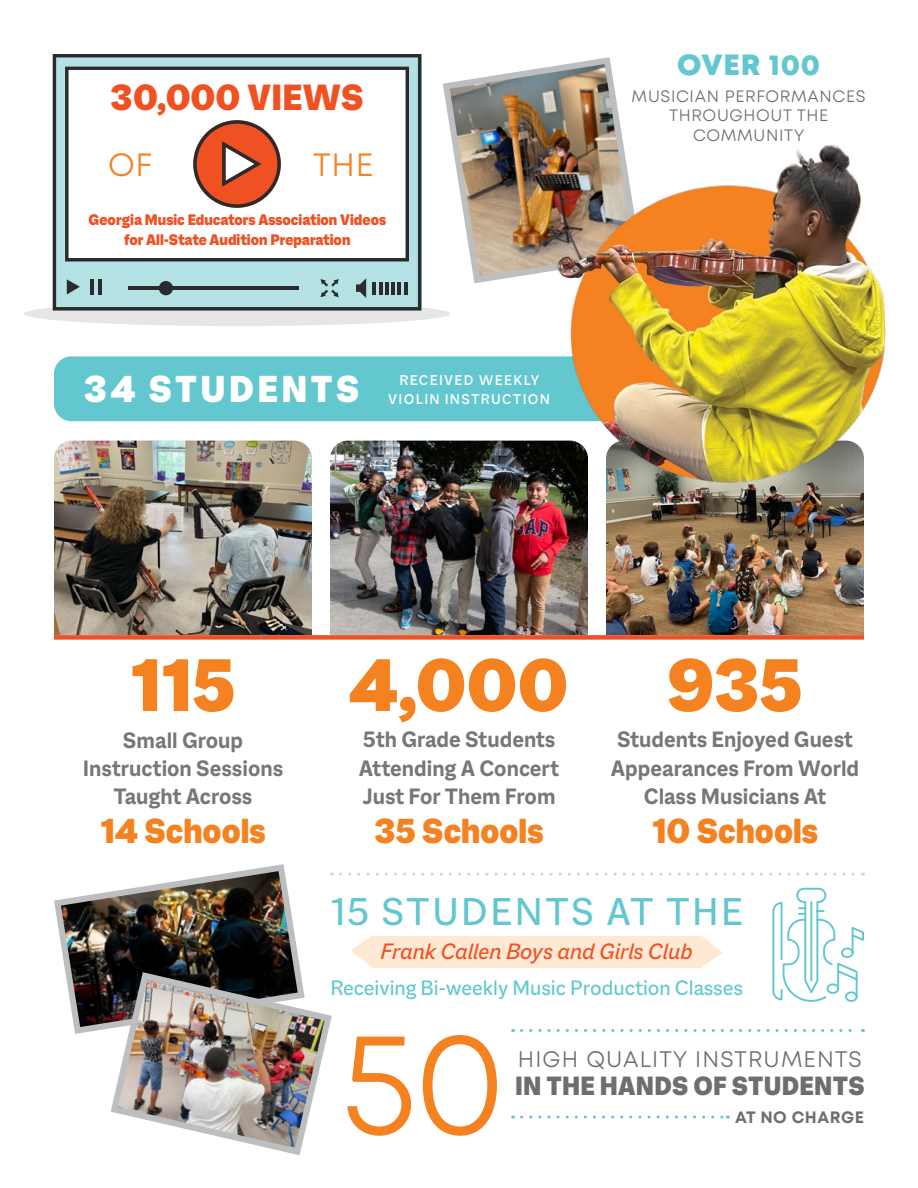
<style>
.page{position:relative;width:918px;height:1188px;background:#fff}
.page>*{position:absolute;margin:0;border:0;box-sizing:border-box;transform-origin:0 0}
.t1{font:146.4px "Mont";color:#f58220}
.t2{font:900 80.25px "Macklin Sans";color:#f58220}
.t3{font:41.7px "Macklin Sans";letter-spacing:.06em;color:#62c7ce}
.t4{font:900 40.5px "Macklin Sans";letter-spacing:.085em;color:#fff}
.t5{font:900 39.3px "Macklin Sans";letter-spacing:.01em;color:#f05123}
.t6{font:900 37.5px "Macklin Sans";color:#f58220}
.t7{font:32.25px "Mont";color:#f58220}
.t8{font:800 29.25px "Mont";letter-spacing:.03em;color:#62c7ce}
.t9{font:900 28.5px "Macklin Sans";letter-spacing:.01em;color:#6d6e70}
.t10{font:700 24px/28.5px "Macklin Sans";color:#76777a;text-align:center}
.t11{font:italic 24px "Macklin Sans";color:#f05123}
.t12{font:22.5px "Macklin Sans";color:#62c7ce}
.t13{font:22.5px "Mont";letter-spacing:.05em;color:#6d6e71}
.t14{font:900 16.5px/19.8px "Macklin Sans";color:#f05123;text-align:center}
.t15{font:16.5px/19.8px "Mont";letter-spacing:.04em;color:#6d6e71;text-align:center}
.t16{font:700 16.5px "Mont";letter-spacing:.03em;color:#6d6e71}
.t17{font:500 15.3px/18.3px "Macklin Sans";letter-spacing:.085em;color:#fff;text-align:center}
</style>
<div class="page">
<img style="left:54px;top:441px;width:258px;height:194px">
<img style="left:330px;top:441px;width:258px;height:194px">
<img style="left:606px;top:604px;width:258px;height:31px">
<div style="left:24px;top:301px;width:426px;height:25px;background:#e6e6e6;border-radius:50%"></div>
<svg style="left:53px;top:54px;width:368px;height:257px;background:#9bc1c4"></svg>
<svg style="left:65px;top:66px;width:344px;height:195px"></svg>
<svg style="left:193px;top:120px;width:88px;height:88px"></svg>
<svg style="left:373px;top:282px;width:9px;height:12px"></svg>
<hr style="left:385px;top:282px;width:4px;height:12px;background:#2b2b2b">
<hr style="left:391px;top:282px;width:4px;height:12px;background:#2b2b2b">
<svg style="left:398px;top:282px;width:9px;height:12px"></svg>
<svg style="left:67px;top:279px;width:13px;height:15px"></svg>
<hr style="left:90px;top:279px;width:4px;height:16px;background:#2b2b2b">
<hr style="left:98px;top:279px;width:3px;height:16px;background:#2b2b2b">
<hr style="left:128px;top:286px;width:170px;height:4px;background:#2b2b2b">
<div style="left:159px;top:281px;width:14px;height:14px;background:#2b2b2b;border-radius:50%"></div>
<svg style="left:356px;top:278px;width:10px;height:20px"></svg>
<svg style="left:321px;top:279px;width:18px;height:18px"></svg>
<div style="left:54px;top:635px;width:810px;height:5px;background:#f05123"></div>
<div style="left:54px;top:356px;width:595px;height:65px;background:#62c7ce;border-radius:17px"></div>
<img style="left:443px;top:57px;width:175px;height:227px">
<svg style="left:57px;top:868px;width:808px;height:287px"></svg>
<img style="left:542px;top:107px;width:344px;height:497px">
<h3 class="t5" style="left:111px;top:75px;width:254px">30,000 VIEWS</h3>
<h3 class="t7" style="left:108px;top:144px;width:46px">OF</h3>
<h3 class="t7" style="left:313px;top:144px;width:62px">THE</h3>
<p class="t14" style="left:89px;top:210px;width:299px">Georgia Music Educators Association Videos for All-State Audition Preparation</p>
<h3 class="t4" style="left:84px;top:366px;width:276px">34 STUDENTS</h3>
<p class="t17" style="left:388px;top:371px;width:163px">RECEIVED WEEKLY<br>VIOLIN INSTRUCTION</p>
<p class="t8" style="left:677px;top:46px;width:145px">OVER 100</p>
<p class="t15" style="left:632px;top:86px;width:235px">MUSICIAN PERFORMANCES<br>THROUGHOUT THE<br>COMMUNITY</p>
<h2 class="t2" style="left:130px;top:639px;width:107px">115</h2>
<h2 class="t2" style="left:667px;top:639px;width:137px">935</h2>
<h2 class="t2" style="left:348px;top:639px;width:222px">4,000</h2>
<p class="t10" style="left:83px;top:725px;width:202px">Small Group<br>Instruction Sessions<br>Taught Across</p>
<p class="t10" style="left:611px;top:725px;width:250px">Students Enjoyed Guest<br>Appearances From World<br>Class Musicians At</p>
<p class="t10" style="left:359px;top:725px;width:202px;text-align:left">5th Grade Students<br>Attending A Concert<br>Just For Them From</p>
<h3 class="t6" style="left:100px;top:810px;width:167px">14 Schools</h3>
<h3 class="t6" style="left:375px;top:810px;width:170px">35 Schools</h3>
<h3 class="t6" style="left:652px;top:810px;width:167px">10 Schools</h3>
<h3 class="t3" style="left:330px;top:888px;width:415px">15 STUDENTS AT THE</h3>
<p class="t11" style="left:381px;top:937px;width:314px">Frank Callen Boys and Girls Club</p>
<p class="t12" style="left:330px;top:974px;width:414px">Receiving Bi-weekly Music Production Classes</p>
<h1 class="t1" style="left:341px;top:990px;width:165px">50</h1>
<p class="t13" style="left:518px;top:1045px;width:345px">HIGH QUALITY INSTRUMENTS</p>
<p class="t9" style="left:515px;top:1069px;width:351px">IN THE HANDS OF STUDENTS</p>
<p class="t16" style="left:735px;top:1107px;width:130px">AT NO CHARGE</p>
</div>
